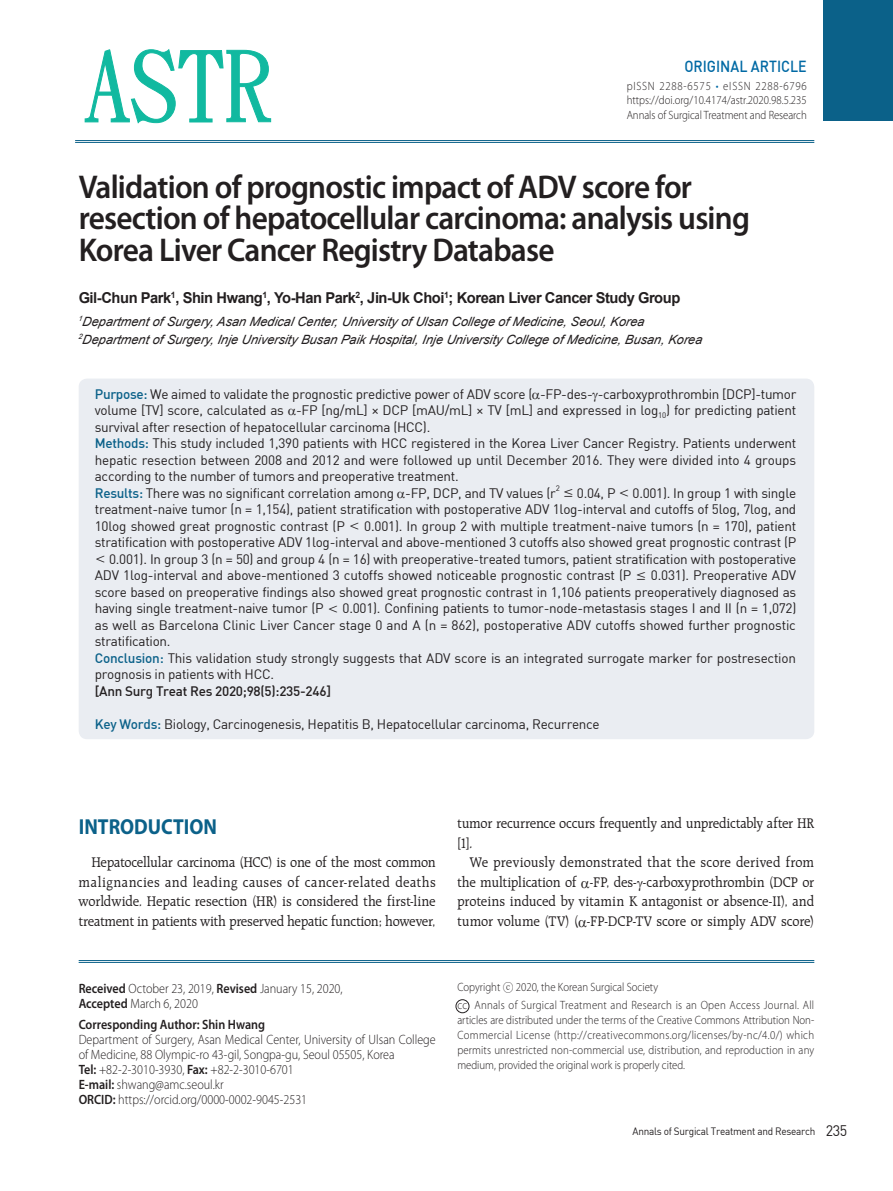
<style>
.page{position:relative;width:893px;height:1191px;background:#fff}
.page>*{position:absolute;margin:0;border:0;box-sizing:border-box;transform-origin:0 0}
.t1{font:600 33px/31.5px "Myriad Pro";letter-spacing:-.025em;color:#231f20;scale:.95 1}
.t2{font:700 21.75px "Myriad Pro";color:#0b6189;scale:.9 1}
.t3{font:15.75px "Dinmed";color:#0069a4;scale:.9 1}
.t4{font:15px/19.5px "Raleigh BT";letter-spacing:-.015em;color:#231f20;text-align:justify;scale:.94 1}
.t5{font:700 15px "Arial";letter-spacing:-.03em;color:#231f20}
.t6{font:13.5px/16.5px "Dinreg";letter-spacing:-.02em;color:#231f20}
.t7{font:300 13.5px/15px "Myriad Pro";color:#231f20;scale:.9 1}
.t8{font:13.5px "Dinmed";letter-spacing:-.02em;color:#231f20}
.t9{font:600 13.5px "Myriad Pro";color:#231f20;scale:.9 1}
.t10{font:italic 12.75px/18px "Arial";color:#231f20}
.t11{font:300 12px/15px "Myriad Pro";color:#231f20;text-align:justify;scale:.9 1}
.t12{font:300 12px/18px "Myriad Pro";letter-spacing:.025em;color:#231f20;scale:.9 1}
.t13{font:10.5px "Dinreg";letter-spacing:-.025em;color:#231f20;scale:.95 1}
.s1{font-size:12.45px;color:#0069a4}
.s2{font-family:"Dinmed";color:#0b6189}
.s3{font-family:"Raleigh BT"}
.s4{font-weight:600}
.s5{font-family:"Ymjo 420";font-weight:400}
.s6{font-size:15px}
</style>
<div class="page">
<svg style="left:84px;top:49px;width:188px;height:75px"></svg>
<hr style="left:75px;top:140px;width:739px;height:1px;background:#0b6189">
<hr style="left:75px;top:142px;width:739px;height:1px;background:#0b6189">
<div style="left:823px;top:0;width:70px;height:121px;background:#0b6189"></div>
<hr style="left:79px;top:960px;width:735px;height:1px;background:#0b6189">
<hr style="left:79px;top:962px;width:735px;height:1px;background:#0b6189">
<div style="left:456px;top:999px;width:13px;height:14px;border:1px solid #231f20;border-radius:50%"></div>
<div style="left:79px;top:378px;width:735px;height:361px;background:#eaedf2;border-radius:9px"></div>
<p class="t3" style="left:684px;top:56px;width:138px">ORIGINAL ARTICLE</p>
<p class="t11" style="left:627px;top:78px;width:202px">pISSN 2288-6575 <span class="s1">•</span> eISSN 2288-6796 https://doi.org/10.4174/astr.2020.98.5.235<br>Annals of Surgical Treatment and Research</p>
<h1 class="t1" style="left:79px;top:170px;width:708px">Validation of prognostic impact of ADV score for resection of hepatocellular carcinoma: analysis using<br>Korea Liver Cancer Registry Database</h1>
<p class="t5" style="left:79px;top:288px;width:603px">Gil-Chun Park<sup>1</sup>, Shin Hwang<sup>1</sup>, Yo-Han Park<sup>2</sup>, Jin-Uk Choi<sup>1</sup>; Korean Liver Cancer Study Group</p>
<p class="t10" style="left:78px;top:312px;width:628px"><sup>1</sup>Department of Surgery,Asan Medical Center,University of Ulsan College of Medicine,Seoul,Korea<br><sup>2</sup>Department of Surgery,Inje University Busan Paik Hospital,Inje University College of Medicine,Busan,Korea</p>
<p class="t6" style="left:95px;top:385px;width:703px"><span class="s2">Purpose:</span> We aimed to validate the prognostic predictive power of ADV score ( -FP-des- -carboxyprothrombin [DCP]-tumor volume [TV] score, calculated as -FP [ng/mL] × DCP [mAU/mL] × TV [mL] and expressed in log<sub>10</sub>) for predicting patient survival after resection of hepatocellular carcinoma (HCC).<br><span class="s2">Methods:</span> This study included 1,390 patients with HCC registered in the Korea Liver Cancer Registry. Patients underwent hepatic resection between 2008 and 2012 and were followed up until December 2016. They were divided into 4 groups according to the number of tumors and preoperative treatment.<br><span class="s2">Results:</span> There was no significant correlation among -FP, DCP, and TV values (r<sup>2</sup> <span class="s3">≤</span> 0.04, P <span class="s3">&lt;</span> 0.001). In group 1 with single treatment-naive tumor (n = 1,154), patient stratification with postoperative ADV 1log-interval and cutoffs of 5log, 7log, and 10log showed great prognostic contrast (P <span class="s3">&lt;</span> 0.001). In group 2 with multiple treatment-naive tumors (n = 170), patient stratification with postoperative ADV 1log-interval and above-mentioned 3 cutoffs also showed great prognostic contrast (P <span class="s3">&lt;</span> 0.001). In group 3 (n = 50) and group 4 (n = 16) with preoperative-treated tumors, patient stratification with postoperative ADV 1log-interval and above-mentioned 3 cutoffs showed noticeable prognostic contrast (P <span class="s3">≤</span> 0.031). Preoperative ADV score based on preoperative findings also showed great prognostic contrast in 1,106 patients preoperatively diagnosed as having single treatment-naive tumor (P <span class="s3">&lt;</span> 0.001). Confining patients to tumor-node-metastasis stages I and II (n = 1,072) as well as Barcelona Clinic Liver Cancer stage 0 and A (n = 862), postoperative ADV cutoffs showed further prognostic stratification.<br><span class="s2">Conclusion:</span> This validation study strongly suggests that ADV score is an integrated surrogate marker for postresection prognosis in patients with HCC.</p>
<p class="t8" style="left:95px;top:682px;width:238px">[Ann Surg Treat Res 2020;98(5):235-246]</p>
<p class="t6" style="left:95px;top:715px;width:506px"><span class="s2">Key Words:</span> Biology, Carcinogenesis, Hepatitis B, Hepatocellular carcinoma, Recurrence</p>
<h2 class="t2" style="left:79px;top:812px;width:155px">INTRODUCTION</h2>
<p class="t4" style="left:79px;top:852px;width:381px;text-indent:13px">Hepatocellular carcinoma (HCC) is one of the most common malignancies and leading causes of cancer-related deaths worldwide. Hepatic resection (HR) is considered the first-line treatment in patients with preserved hepatic function; however,</p>
<p class="t7" style="left:79px;top:981px;width:295px"><span class="s4">Received</span> October 23, 2019, <span class="s4">Revised</span> January 15, 2020,<br><span class="s4">Accepted</span> March 6, 2020</p>
<p class="t9" style="left:79px;top:1015px;width:209px">Corresponding Author: Shin Hwang</p>
<p class="t7" style="left:79px;top:1032px;width:398px">Department of Surgery, Asan Medical Center, University of Ulsan College of Medicine, 88 Olympic-ro 43-gil, Songpa-gu, Seoul 05505, Korea<br><span class="s4">Tel:</span> +82-2-3010-3930, <span class="s4">Fax:</span> +82-2-3010-6701<br><span class="s4">E-mail:</span> shwang@amc.seoul.kr<br><span class="s4">ORCID:</span> https://orcid.org/0000-0002-9045-2531</p>
<p class="t4" style="left:457px;top:813px;width:381px">tumor recurrence occurs frequently and unpredictably after HR [1].</p>
<p class="t4" style="left:457px;top:852px;width:381px;text-indent:13px">We previously demonstrated that the score derived from the multiplication of -FP, des- -carboxyprothrombin (DCP or proteins induced by vitamin K antagonist or absence-II), and tumor volume (TV) ( -FP-DCP-TV score or simply ADV score)</p>
<p class="t12" style="left:457px;top:978px;width:398px">Copyright <span class="s5">ⓒ</span> 2020, the Korean Surgical Society<br>cc Annals of Surgical Treatment and Research is an Open Access Journal. All</p>
<p class="t11" style="left:457px;top:1013px;width:398px">articles are distributed under the terms of the Creative Commons Attribution Non-Commercial License (http://creativecommons.org/licenses/by-nc/4.0/) which permits unrestricted non-commercial use, distribution, and reproduction in any medium, provided the original work is properly cited.</p>
<p class="t13" style="left:633px;top:1124px;width:228px">Annals of Surgical Treatment and Research <span class="s6">235</span></p>
</div>
